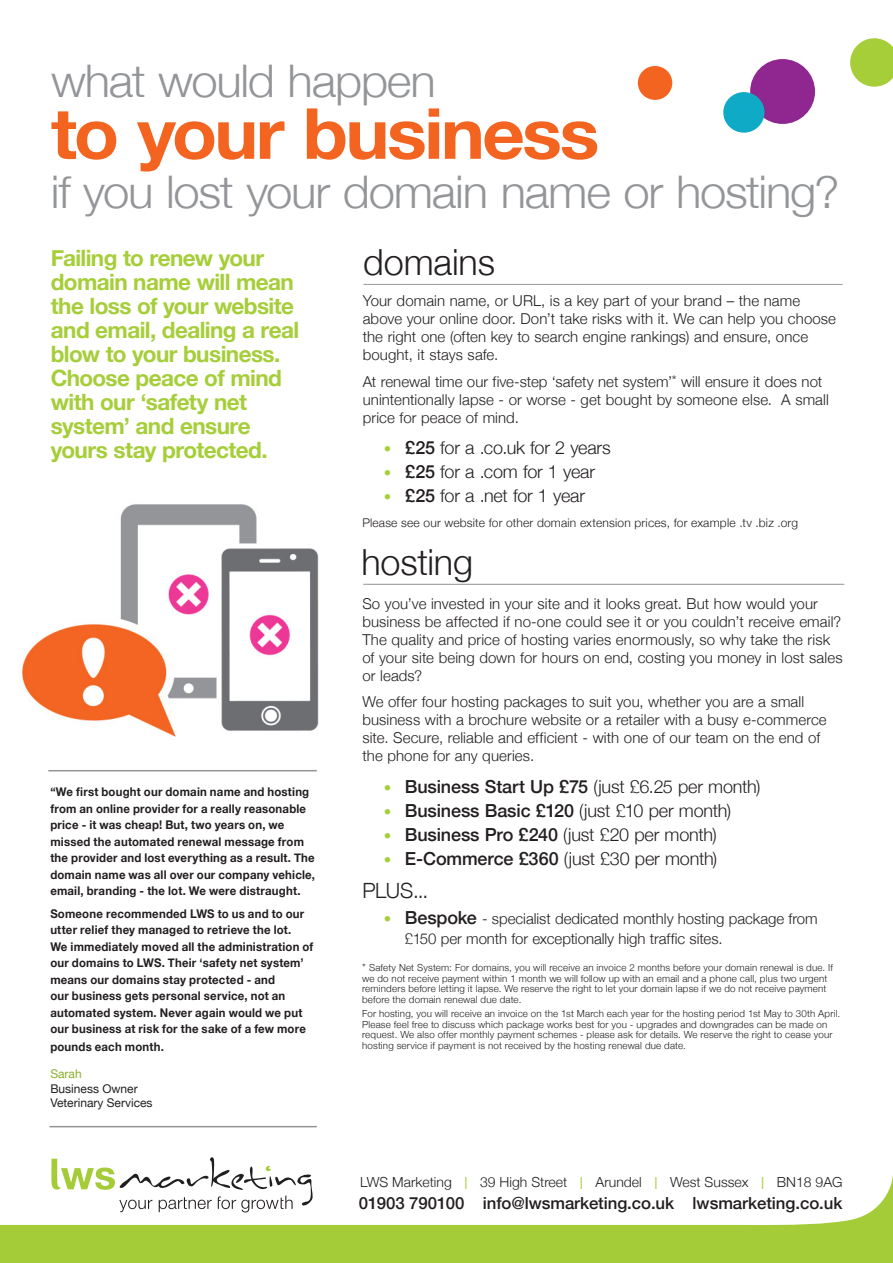
<style>
.page{position:relative;width:893px;height:1263px;background:#fff}
.page>*{position:absolute;margin:0;border:0;box-sizing:border-box;transform-origin:0 0}
.t1{font:700 70.5px "Helvetica Neue";letter-spacing:-.035em;color:#f36421;scale:1.05 1}
.t2{font:300 45px "Helvetica Neue";letter-spacing:-.025em;color:#939598;scale:1.05 1}
.t3{font:300 36px "Helvetica Neue";letter-spacing:-.005em;color:#231f20}
.t4{font:700 22.5px/24px "Helvetica Neue";letter-spacing:-.025em;color:#a6ce39}
.t5{font:300 21px "Helvetica Neue";color:#231f20}
.t6{font:300 18px "Helvetica Neue";letter-spacing:-.01em;color:#231f20}
.t7{font:500 18px "Helvetica Neue";letter-spacing:-.005em;color:#231f20}
.t8{font:500 16.65px "Helvetica Neue";letter-spacing:-.005em;color:#231f20}
.t9{font:300 15px/18px "Helvetica Neue";letter-spacing:.005em;color:#231f20}
.t10{font:300 13.8px "Helvetica Neue";color:#231f20}
.t11{font:700 12px/16.6px "Helvetica Neue";letter-spacing:.015em;color:#231f20;scale:.95 1}
.t12{font:300 12px "Helvetica Neue";letter-spacing:.015em;color:#231f20}
.t13{font:12px "Helvetica Neue";color:#231f20}
.t14{font:12px "Helvetica Neue";color:#8aae2e}
.t15{font:300 9.75px/10.5px "Helvetica Neue";letter-spacing:.02em;color:#231f20}
.s1{font-size:13.5px}
.s2{font-weight:500;font-size:15px;color:#a6ce39}
.s3{font-weight:500}
.s4{font-size:15px;color:#a6ce39}
.s5{font-weight:300}
.s6{font-weight:500;color:#a6ce39}
.s7{font-weight:500;font-size:18px}
.s8{font-size:10.5px}
.s9{font-size:16.65px;color:#a6ce39}
</style>
<div class="page">
<svg style="left:0;top:1205px;width:879px;height:58px;fill:#a4cc39"></svg>
<svg style="left:879px;top:1175px;width:14px;height:88px"></svg>
<svg style="left:51px;top:1157px;width:262px;height:55px"></svg>
<hr style="left:364px;top:284px;width:478px;height:1px;background:#939598">
<hr style="left:363px;top:584px;width:481px;height:1px;background:#939598">
<hr style="left:48px;top:770px;width:269px;height:1px;background:#939598">
<hr style="left:49px;top:1126px;width:268px;height:1px;background:#939598">
<div style="left:750px;top:59px;width:65px;height:65px;background:#90268f;border-radius:50%"></div>
<div style="left:723px;top:92px;width:41px;height:41px;background:#0fabc6;border-radius:50%"></div>
<div style="left:638px;top:66px;width:34px;height:34px;background:#f36421;border-radius:50%"></div>
<svg style="left:850px;top:38px;width:43px;height:49px"></svg>
<img style="left:22px;top:504px;width:297px;height:233px">
<p class="t2" style="left:51px;top:45px;width:368px">what would happen</p>
<p class="t1" style="left:51px;top:78px;width:524px">to your business</p>
<p class="t2" style="left:51px;top:156px;width:753px">if you lost your domain name or hosting?</p>
<p class="t4" style="left:51px;top:246px;width:250px">Failing to renew your domain name will mean the loss of your website and email, dealing a real blow to your business.<br>Choose peace of mind with our ‘safety net system’ and ensure yours stay protected.</p>
<p class="t11" style="left:50px;top:784px;width:280px">“We first bought our domain name and hosting from an online provider for a really reasonable price - it was cheap! But, two years on, we missed the automated renewal message from the provider and lost everything as a result. The domain name was all over our company vehicle, email, branding - the lot. We were distraught.</p>
<p class="t11" style="left:50px;top:906px;width:278px">Someone recommended LWS to us and to our utter relief they managed to retrieve the lot.<br>We immediately moved all the administration of our domains to LWS. Their ‘safety net system’ means our domains stay protected - and<br>our business gets personal service, not an automated system. Never again would we put our business at risk for the sake of a few more pounds each month.</p>
<p class="t14" style="left:50px;top:1065px;width:33px">Sarah</p>
<p class="t13" style="left:50px;top:1080px;width:89px">Business Owner</p>
<p class="t13" style="left:50px;top:1094px;width:104px">Veterinary Services</p>
<p class="t3" style="left:363px;top:233px;width:133px">domains</p>
<p class="t9" style="left:363px;top:291px;width:475px">Your domain name, or URL, is a key part of your brand – the name above your online door. Don’t take risks with it. We can help you choose the right one (often key to search engine rankings) and ensure, once bought, it stays safe.</p>
<p class="t9" style="left:363px;top:371px;width:468px">At renewal time our five-step ‘safety net system’<span class="s1">*</span> will ensure it does not unintentionally lapse - or worse - get bought by someone else. A small price for peace of mind.</p>
<p class="t6" style="left:384px;top:433px;width:228px"><span class="s2">•</span> <span class="s3">£25</span> for a .co.uk for 2 years</p>
<p class="t6" style="left:384px;top:457px;width:213px"><span class="s2">•</span> <span class="s3">£25</span> for a .com for 1 year</p>
<p class="t6" style="left:384px;top:481px;width:203px"><span class="s2">•</span> <span class="s3">£25</span> for a .net for 1 year</p>
<p class="t12" style="left:362px;top:513px;width:437px">Please see our website for other domain extension prices, for example .tv .biz .org</p>
<p class="t3" style="left:361px;top:533px;width:113px">hosting</p>
<p class="t9" style="left:362px;top:593px;width:482px">So you’ve invested in your site and it looks great. But how would your business be affected if no-one could see it or you couldn’t receive email?<br>The quality and price of hosting varies enormously, so why take the risk of your site being down for hours on end, costing you money in lost sales or leads?</p>
<p class="t9" style="left:362px;top:692px;width:466px">We offer four hosting packages to suit you, whether you are a small business with a brochure website or a retailer with a busy e-commerce site. Secure, reliable and efficient - with one of our team on the end of the phone for any queries.</p>
<p class="t6" style="left:384px;top:772px;width:378px"><span class="s2">•</span> <span class="s3">Business Start Up £75</span> (just £6.25 per month)</p>
<p class="t7" style="left:384px;top:796px;width:349px"><span class="s4">•</span> Business Basic £120 <span class="s5">(just £10 per month)</span></p>
<p class="t6" style="left:384px;top:820px;width:335px"><span class="s2">•</span> <span class="s3">Business Pro £240</span> (just £20 per month)</p>
<p class="t6" style="left:384px;top:844px;width:335px"><span class="s2">•</span> <span class="s3">E-Commerce £360</span> (just £30 per month)</p>
<p class="t5" style="left:362px;top:874px;width:68px">PLUS...</p>
<p class="t9" style="left:405px;top:908px;width:414px;line-height:19.5px;text-indent:-21px"><span class="s6">•</span> <span class="s7">Bespoke</span> - specialist dedicated monthly hosting package from £150 per month for exceptionally high traffic sites.</p>
<p class="t15" style="left:362px;top:961px;width:472px"><span class="s8">*</span> Safety Net System: For domains, you will receive an invoice 2 months before your domain renewal is due. If we do not receive payment within 1 month we will follow up with an email and a phone call, plus two urgent reminders before letting it lapse. We reserve the right to let your domain lapse if we do not receive payment before the domain renewal due date.</p>
<p class="t15" style="left:362px;top:1008px;width:480px">For hosting, you will receive an invoice on the 1st March each year for the hosting period 1st May to 30th April.<br>Please feel free to discuss which package works best for you - upgrades and downgrades can be made on request. We also offer monthly payment schemes - please ask for details. We reserve the right to cease your hosting service if payment is not received by the hosting renewal due date.</p>
<p class="t10" style="left:360px;top:1171px;width:484px">LWS Marketing <span class="s9">l</span> 39 High Street <span class="s9">l</span> Arundel <span class="s9">l</span> West Sussex <span class="s9">l</span> BN18 9AG</p>
<p class="t8" style="left:359px;top:1189px;width:485px">01903 790100 info@lwsmarketing.co.uk lwsmarketing.co.uk</p>
</div>
